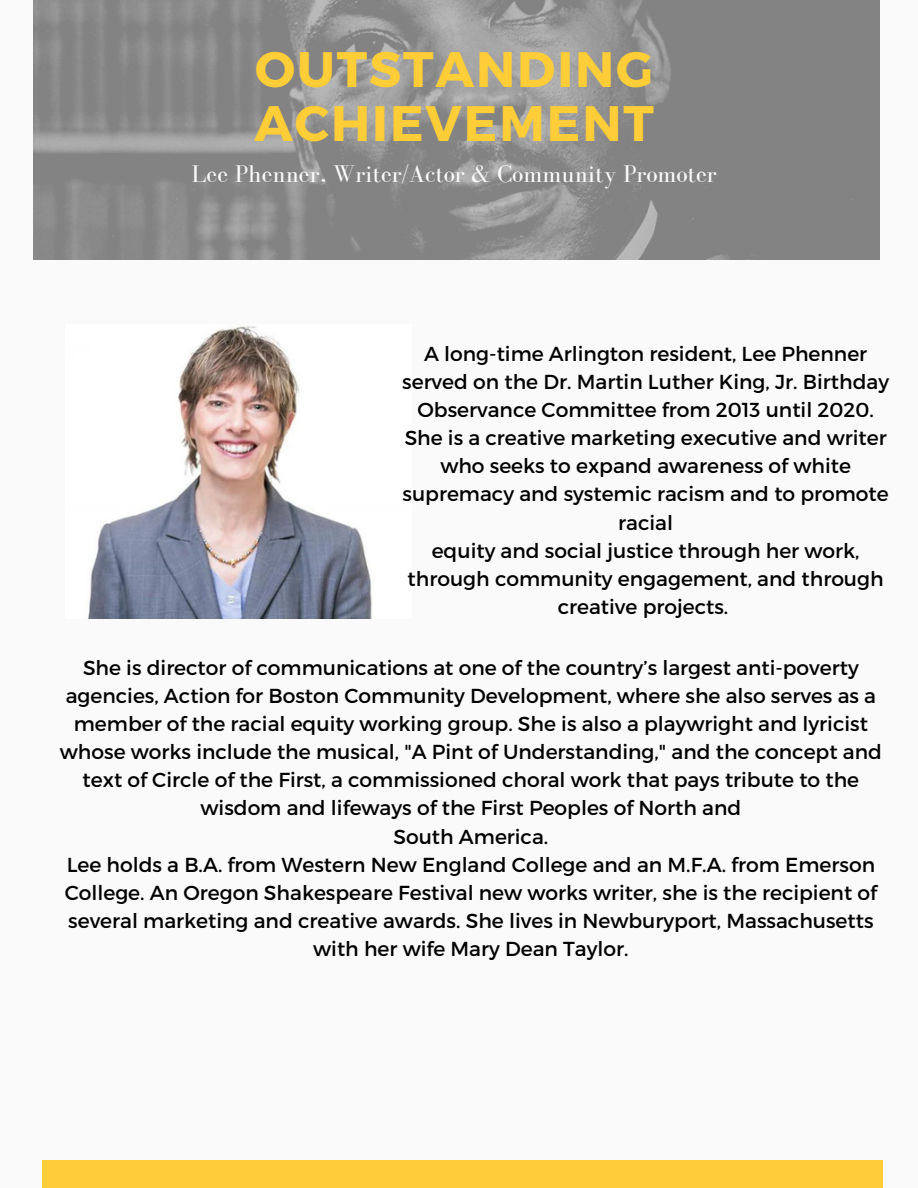
<style>
.page{position:relative;width:918px;height:1188px;background:#fafafa}
.page>*{position:absolute;margin:0;border:0;box-sizing:border-box;transform-origin:0 0}
.t1{font:700 49.8px/54px "Montserrat";letter-spacing:.04em;color:#ffcd37}
.t2{font:24.9px "Bodoni FLF";color:#fafafa}
.t3{font:20.25px/28.2px "Montserrat";color:#000;text-align:center}
</style>
<div class="page">
<img style="left:33px;top:0;width:846px;height:259px">
<div style="left:42px;top:1160px;width:840px;height:28px;background:#ffcd37"></div>
<img style="left:88px;top:326px;width:284px;height:292px">
<h1 class="t1" style="left:254px;top:39px;width:401px">OUTSTANDING<br>ACHIEVEMENT</h1>
<p class="t2" style="left:192px;top:160px;width:527px">Lee Phenner, Writer/Actor &amp; Community Promoter</p>
<p class="t3" style="left:402px;top:338px;width:488px">A long-time Arlington resident, Lee Phenner served on the Dr. Martin Luther King, Jr. Birthday Observance Committee from 2013 until 2020.<br>She is a creative marketing executive and writer who seeks to expand awareness of white supremacy and systemic racism and to promote racial<br>equity and social justice through her work, through community engagement, and through creative projects.</p>
<p class="t3" style="left:60px;top:653px;width:824px">She is director of communications at one of the country’s largest anti-poverty agencies, Action for Boston Community Development, where she also serves as a member of the racial equity working group. She is also a playwright and lyricist whose works include the musical, "A Pint of Understanding," and the concept and text of Circle of the First, a commissioned choral work that pays tribute to the wisdom and lifeways of the First Peoples of North and<br>South America.<br>Lee holds a B.A. from Western New England College and an M.F.A. from Emerson College. An Oregon Shakespeare Festival new works writer, she is the recipient of several marketing and creative awards. She lives in Newburyport, Massachusetts with her wife Mary Dean Taylor.</p>
</div>
